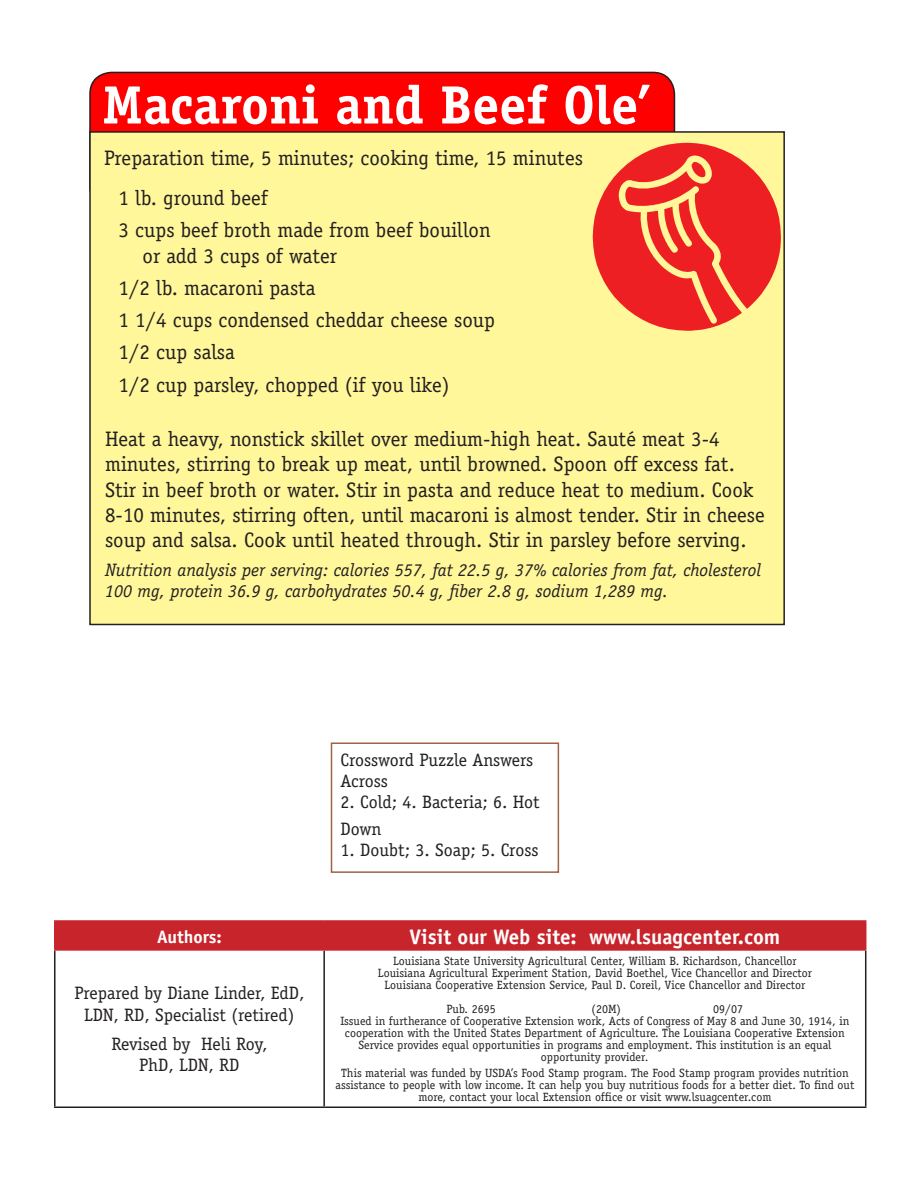
<style>
.page{position:relative;width:918px;height:1188px;background:#fff}
.page>*{position:absolute;margin:0;border:0;box-sizing:border-box;transform-origin:0 0}
.big_heads{font:700 54px "Officina Serif";color:#fff}
.Body_text{font:21px/25.2px "Officina Serif";color:#231f20}
.Hanging_indent{font:21px/25.2px "Officina Serif";color:#231f20}
.Subhead_1{font:700 21px "Officina Sans";color:#fff}
.Body_text-2{font:18px/21.6px "Officina Serif";color:#231f20;text-align:center}
.Body_text-3{font:italic 18px/21.6px "Officina Serif";color:#231f20}
.Subhead_1-2{font:700 18px "Officina Sans";color:#fff}
.t1{font:12px/12px "Officina Serif";color:#231f20;text-align:center}
.s1{font-style:italic}
</style>
<div class="page">
<hr style="left:54px;top:951px;width:2px;height:156px;background:#231f20">
<hr style="left:323px;top:951px;width:2px;height:156px;background:#231f20">
<hr style="left:865px;top:951px;width:1px;height:156px;background:#231f20">
<hr style="left:54px;top:1107px;width:270px;height:1px;background:#231f20">
<hr style="left:324px;top:1107px;width:542px;height:1px;background:#231f20">
<hr style="left:54px;top:920px;width:270px;height:2px;background:#c8242b">
<hr style="left:54px;top:922px;width:2px;height:27px;background:#c8242b">
<hr style="left:324px;top:920px;width:542px;height:2px;background:#c8242b">
<div style="left:56px;top:922px;width:810px;height:27px;background:#c8242b"></div>
<hr style="left:54px;top:949px;width:270px;height:2px;background:#c8242b">
<hr style="left:324px;top:949px;width:542px;height:2px;background:#c8242b">
<div style="left:90px;top:72px;width:584px;height:137px;background:#f00;border-radius:22px"></div>
<div style="left:89px;top:72px;width:586px;height:138px;border:2px solid #231f20;border-radius:22px"></div>
<div style="left:90px;top:132px;width:694px;height:492px;background:#fff79a"></div>
<div style="left:89px;top:131px;width:696px;height:494px;border:2px solid #231f20"></div>
<svg style="left:593px;top:143px;width:188px;height:188px"></svg>
<div style="left:331px;top:742px;width:228px;height:131px;border:2px solid #9d6344"></div>
<p class="big_heads" style="left:102px;top:71px;width:550px">Macaroni and Beef Ole’</p>
<p class="Body_text" style="left:104px;top:146px;width:480px">Preparation time, 5 minutes; cooking time, 15 minutes</p>
<p class="Hanging_indent" style="left:118px;top:186px;width:151px">1 lb. ground beef</p>
<p class="Hanging_indent" style="left:142px;top:218px;width:350px;text-indent:-24px">3 cups beef broth made from beef bouillon or add 3 cups of water</p>
<p class="Hanging_indent" style="left:118px;top:275px;width:199px">1/2 lb. macaroni pasta</p>
<p class="Hanging_indent" style="left:118px;top:307px;width:378px">1 1/4 cups condensed cheddar cheese soup</p>
<p class="Hanging_indent" style="left:118px;top:340px;width:118px">1/2 cup salsa</p>
<p class="Hanging_indent" style="left:118px;top:372px;width:333px">1/2 cup parsley, chopped (if you like)</p>
<p class="Body_text" style="left:105px;top:427px;width:661px">Heat a heavy, nonstick skillet over medium-high heat. Sauté meat 3-4 minutes, stirring to break up meat, until browned. Spoon off excess fat.<br>Stir in beef broth or water. Stir in pasta and reduce heat to medium. Cook 8-10 minutes, stirring often, until macaroni is almost tender. Stir in cheese soup and salsa. Cook until heated through. Stir in parsley before serving.</p>
<p class="Body_text-3" style="left:105px;top:559px;width:657px">Nutrition analysis per serving: calories 557, fat 22.5 g, 37% calories from fat, cholesterol<br>100 mg, protein 36.9 g, carbohydrates 50.4 g, fiber 2.8 g, sodium 1,289 mg.</p>
<p class="Body_text-2" style="left:340px;top:749px;width:194px">Crossword Puzzle Answers</p>
<p class="Body_text-2" style="left:340px;top:770px;width:49px">Across</p>
<p class="Body_text-2" style="left:340px;top:791px;width:201px">2. Cold; 4. Bacteria; 6. Hot</p>
<p class="Body_text-2" style="left:340px;top:818px;width:43px">Down</p>
<p class="Body_text-2" style="left:340px;top:839px;width:199px">1. Doubt; 3. Soap; 5. Cross</p>
<p class="Subhead_1-2" style="left:157px;top:925px;width:66px">Authors:</p>
<p class="Subhead_1" style="left:410px;top:923px;width:372px">Visit our Web site: www.lsuagcenter.com</p>
<p class="Body_text-2" style="left:74px;top:983px;width:232px">Prepared by Diane Linder, EdD,<br>LDN, RD, Specialist (retired)</p>
<p class="Body_text-2" style="left:111px;top:1033px;width:158px">Revised by Heli Roy,<br>PhD, LDN, RD</p>
<p class="t1" style="left:393px;top:955px;width:405px">Louisiana State University Agricultural Center, William B. Richardson, Chancellor</p>
<p class="t1" style="left:378px;top:967px;width:436px">Louisiana Agricultural Experiment Station, David Boethel, Vice Chancellor and Director</p>
<p class="t1" style="left:384px;top:979px;width:422px">Louisiana Cooperative Extension Service, Paul D. Coreil, Vice Chancellor and Director</p>
<p class="t1" style="left:447px;top:1003px;width:51px">Pub. 2695</p>
<p class="t1" style="left:592px;top:1003px;width:31px">(20M)</p>
<p class="t1" style="left:713px;top:1003px;width:31px">09/07</p>
<p class="t1" style="left:340px;top:1015px;width:510px">Issued in furtherance of Cooperative Extension work, Acts of Congress of May 8 and June 30, 1914, in cooperation with the United States Department of Agriculture. The Louisiana Cooperative Extension Service provides equal opportunities in programs and employment. This institution is an equal opportunity provider<span class="s1">.</span></p>
<p class="t1" style="left:335px;top:1067px;width:520px">This material was funded by USDA’s Food Stamp program. The Food Stamp program provides nutrition assistance to people with low income. It can help you buy nutritious foods for a better diet. To find out more, contact your local Extension office or visit www.lsuagcenter.com</p>
</div>
